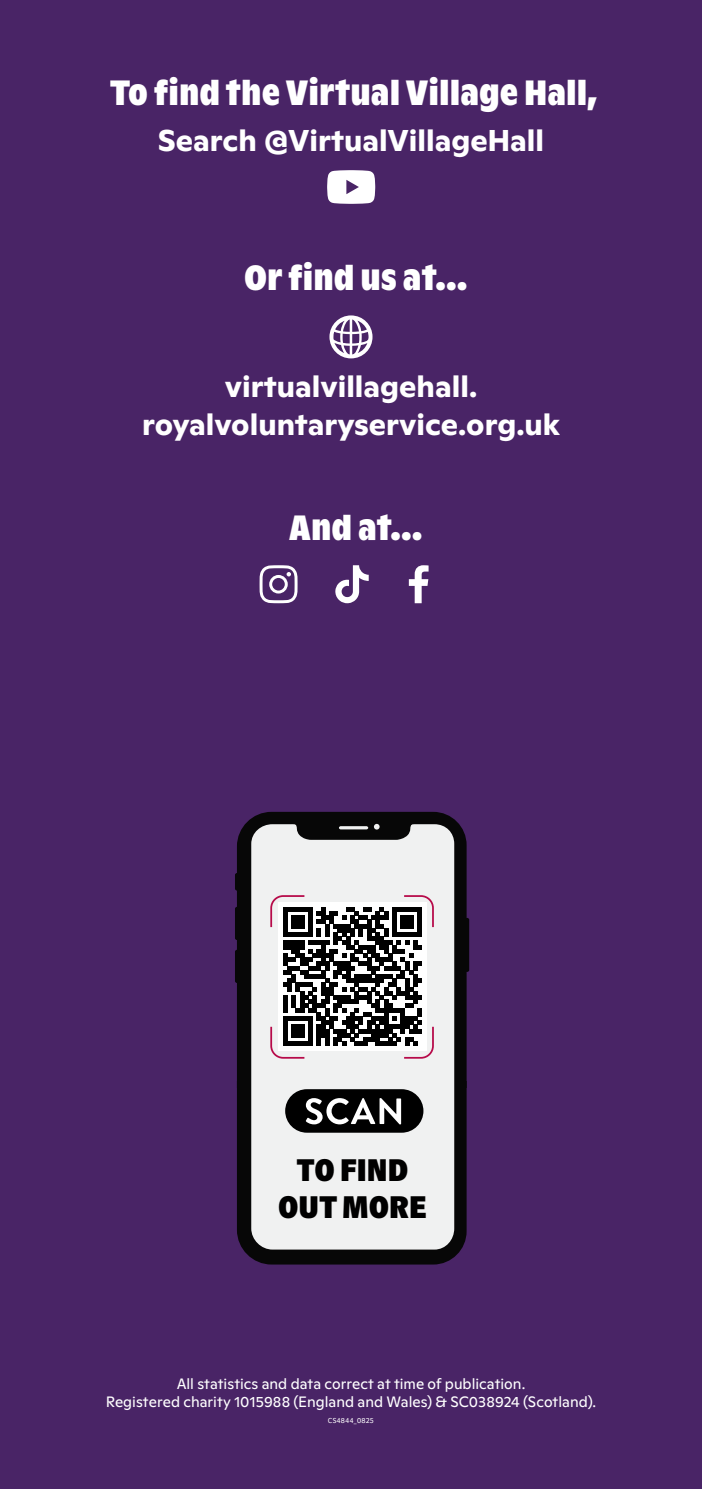
<style>
.page{position:relative;width:702px;height:1489px;background:#fff}
.page>*{position:absolute;margin:0;border:0;box-sizing:border-box;transform-origin:0 0}
.t1{font:700 35px "ABC Ginto Nord Condensed";color:#fff}
.t2{font:700 31px/37.2px "ABC Ginto Nord Condensed";color:#000;text-align:center}
.t3{font:700 30px/37.5px "ABC Ginto";color:#fff;text-align:center}
.t4{font:15px/18px "ABC Ginto";color:#fff;text-align:center}
.t5{font:7.5px "Foco W";letter-spacing:.02em;color:#fff}
</style>
<div class="page">
<div style="left:0;top:0;width:702px;height:1488px;background:#492466"></div>
<svg style="left:235px;top:811px;width:234px;height:270px;background:#88868b"></svg>
<svg style="left:236px;top:1081px;width:231px;height:183px;background:#100b14"></svg>
<svg style="left:245px;top:894px;width:214px;height:361px;background:#afaeaf"></svg>
<svg style="left:329px;top:315px;width:43px;height:43px"></svg>
<svg style="left:327px;top:170px;width:48px;height:34px;background:#e8e4ec"></svg>
<svg style="left:259px;top:565px;width:38px;height:38px"></svg>
<svg style="left:409px;top:565px;width:19px;height:38px"></svg>
<svg style="left:335px;top:565px;width:34px;height:38px"></svg>
<h1 class="t1" style="left:110px;top:66px;width:489px">To find the Virtual Village Hall,</h1>
<h3 class="t3" style="left:158px;top:119px;width:388px">Search @VirtualVillageHall</h3>
<h1 class="t1" style="left:244px;top:250px;width:224px">Or find us at…</h1>
<h3 class="t3" style="left:142px;top:365px;width:419px">virtualvillagehall. royalvoluntaryservice.org.uk</h3>
<h1 class="t1" style="left:289px;top:500px;width:135px">And at…</h1>
<h2 class="t2" style="left:278px;top:1148px;width:150px">TO FIND<br>OUT MORE</h2>
<p class="t4" style="left:106px;top:1373px;width:492px">All statistics and data correct at time of publication.<br>Registered charity 1015988 (England and Wales) &amp; SC038924 (Scotland).</p>
<p class="t5" style="left:328px;top:1415px;width:48px">CS4844_0825</p>
</div>
